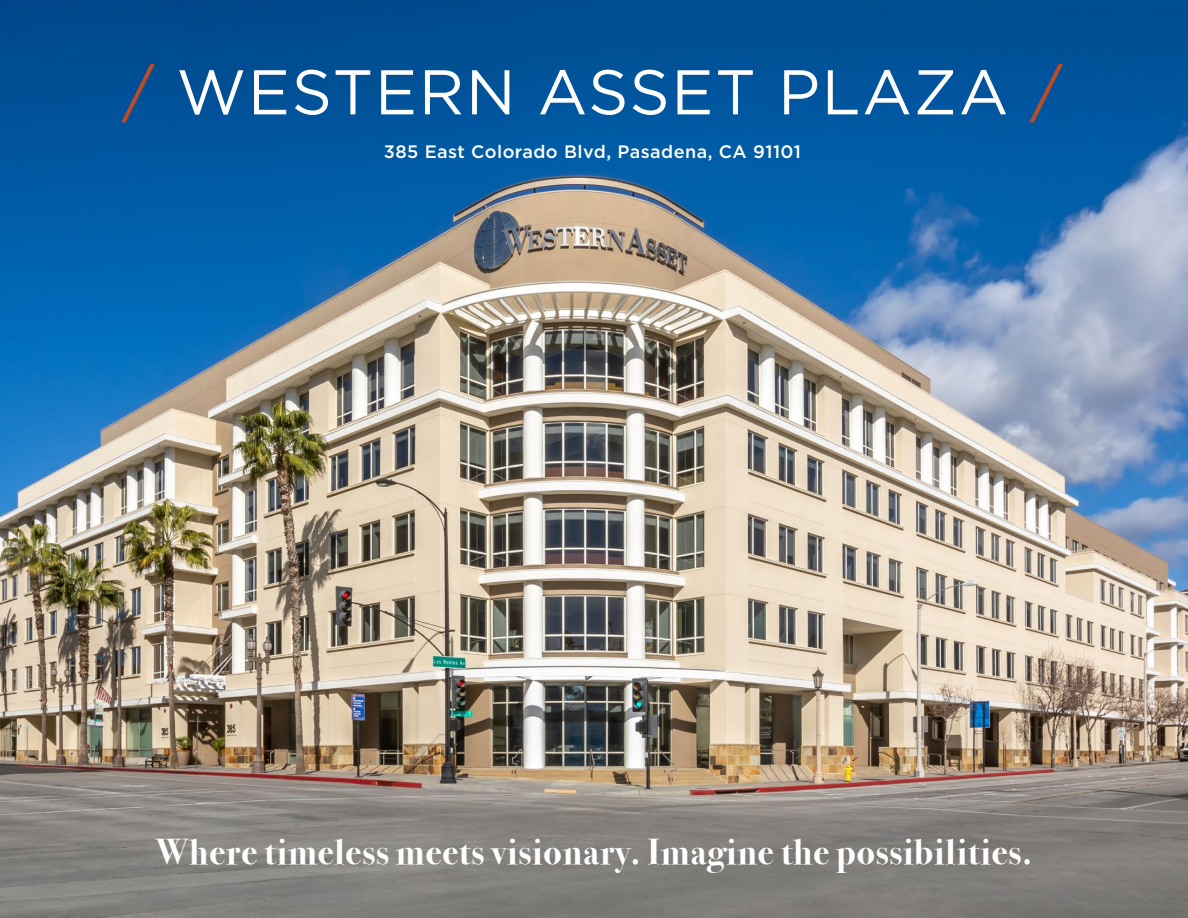
<style>
.page{position:relative;width:1188px;height:918px;background:#fff}
.page>*{position:absolute;margin:0;border:0;box-sizing:border-box;transform-origin:0 0}
.t1{font:63px "Gotham";letter-spacing:.025em;color:#fff}
.t2{font:700 36px "Bodoni Svty Two ITCTT";letter-spacing:.025em;color:#fff}
.t3{font:500 18px "Gotham";letter-spacing:.025em;color:#fff}
.s1{color:#be4b27}
</style>
<div class="page">
<img style="left:0;top:0;width:1188px;height:918px">
<h1 class="t1" style="left:122px;top:52px;width:942px"><span class="s1">/</span> WESTERN ASSET PLAZA <span class="s1">/</span></h1>
<p class="t3" style="left:384px;top:140px;width:419px">385 East Colorado Blvd, Pasadena, CA 91101</p>
<p class="t2" style="left:156px;top:822px;width:878px">Where timeless meets visionary. Imagine the possibilities.</p>
</div>
